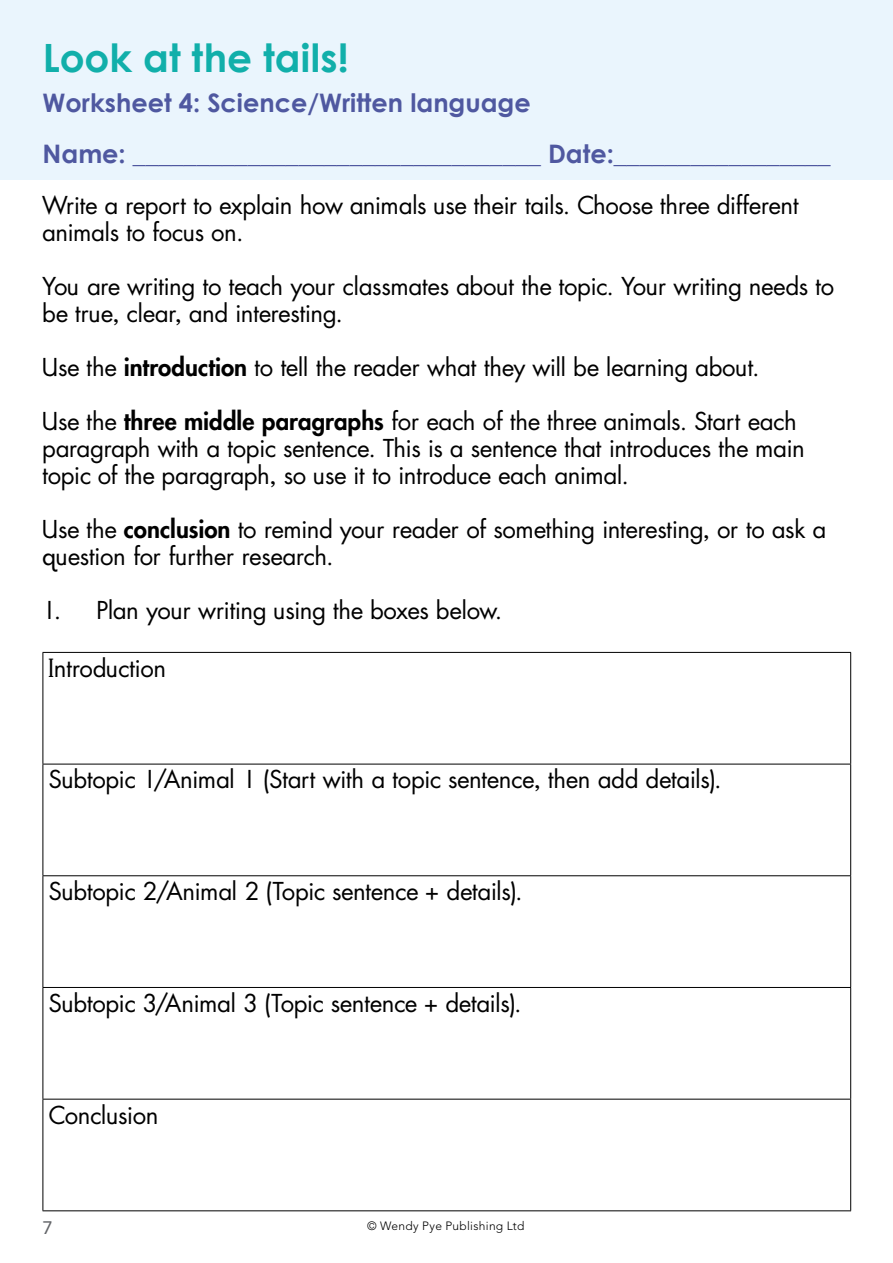
<style>
.page{position:relative;width:893px;height:1263px;background:#fff}
.page>*{position:absolute;margin:0;border:0;box-sizing:border-box;transform-origin:0 0}
.t1{font:700 39px "Century Gothic";letter-spacing:.005em;color:#11afaa}
.t2{font:700 25.5px/51px "Century Gothic";color:#4f58a0}
.t3{font:24px/27px "US Asunshine";letter-spacing:-.005em;color:#000}
.t4{font:18px "Avenir LT Std";color:#636569;scale:1.05 1}
.t5{font:300 12px "Avenir LT Std";letter-spacing:.025em;color:#000}
.s1{font-weight:800}
</style>
<div class="page">
<div style="left:0;top:0;width:893px;height:179px;background:#eaf5fd"></div>
<hr style="left:43px;top:652px;width:808px;height:1px;background:#000">
<hr style="left:43px;top:653px;width:1px;height:111px;background:#000">
<hr style="left:850px;top:653px;width:1px;height:111px;background:#000">
<hr style="left:43px;top:764px;width:808px;height:1px;background:#000">
<hr style="left:43px;top:764px;width:1px;height:111px;background:#000">
<hr style="left:850px;top:764px;width:1px;height:111px;background:#000">
<hr style="left:43px;top:875px;width:808px;height:1px;background:#000">
<hr style="left:43px;top:876px;width:1px;height:111px;background:#000">
<hr style="left:850px;top:876px;width:1px;height:111px;background:#000">
<hr style="left:43px;top:987px;width:808px;height:1px;background:#000">
<hr style="left:43px;top:988px;width:1px;height:111px;background:#000">
<hr style="left:850px;top:988px;width:1px;height:111px;background:#000">
<hr style="left:43px;top:1099px;width:808px;height:1px;background:#000">
<hr style="left:43px;top:1099px;width:1px;height:111px;background:#000">
<hr style="left:850px;top:1099px;width:1px;height:111px;background:#000">
<hr style="left:43px;top:1210px;width:808px;height:1px;background:#000">
<h1 class="t1" style="left:43px;top:28px;width:307px">Look at the tails!</h1>
<p class="t2" style="left:43px;top:76px;width:789px">Worksheet 4: Science/Written language<br>Name: ________________________________ Date:_________________</p>
<p class="t3" style="left:43px;top:191px;width:758px">Write a report to explain how animals use their tails. Choose three different animals to focus on.</p>
<p class="t3" style="left:43px;top:272px;width:793px">You are writing to teach your classmates about the topic. Your writing needs to be true, clear, and interesting.</p>
<p class="t3" style="left:43px;top:353px;width:718px">Use the <span class="s1">introduction</span> to tell the reader what they will be learning about.</p>
<p class="t3" style="left:43px;top:407px;width:764px">Use the <span class="s1">three middle paragraphs</span> for each of the three animals. Start each paragraph with a topic sentence. This is a sentence that introduces the main topic of the paragraph, so use it to introduce each animal.</p>
<p class="t3" style="left:43px;top:515px;width:785px">Use the <span class="s1">conclusion</span> to remind your reader of something interesting, or to ask a question for further research.</p>
<p class="t3" style="left:43px;top:596px;width:461px">1. Plan your writing using the boxes below.</p>
<p class="t3" style="left:49px;top:654px;width:119px">Introduction</p>
<p class="t3" style="left:49px;top:766px;width:674px">Subtopic 1/Animal 1 (Start with a topic sentence, then add details).</p>
<p class="t3" style="left:49px;top:877px;width:475px">Subtopic 2/Animal 2 (Topic sentence + details).</p>
<p class="t3" style="left:49px;top:989px;width:474px">Subtopic 3/Animal 3 (Topic sentence + details).</p>
<p class="t3" style="left:49px;top:1101px;width:111px">Conclusion</p>
<p class="t4" style="left:43px;top:1217px;width:12px">7</p>
<p class="t5" style="left:367px;top:1218px;width:159px">© Wendy Pye Publishing Ltd</p>
</div>
